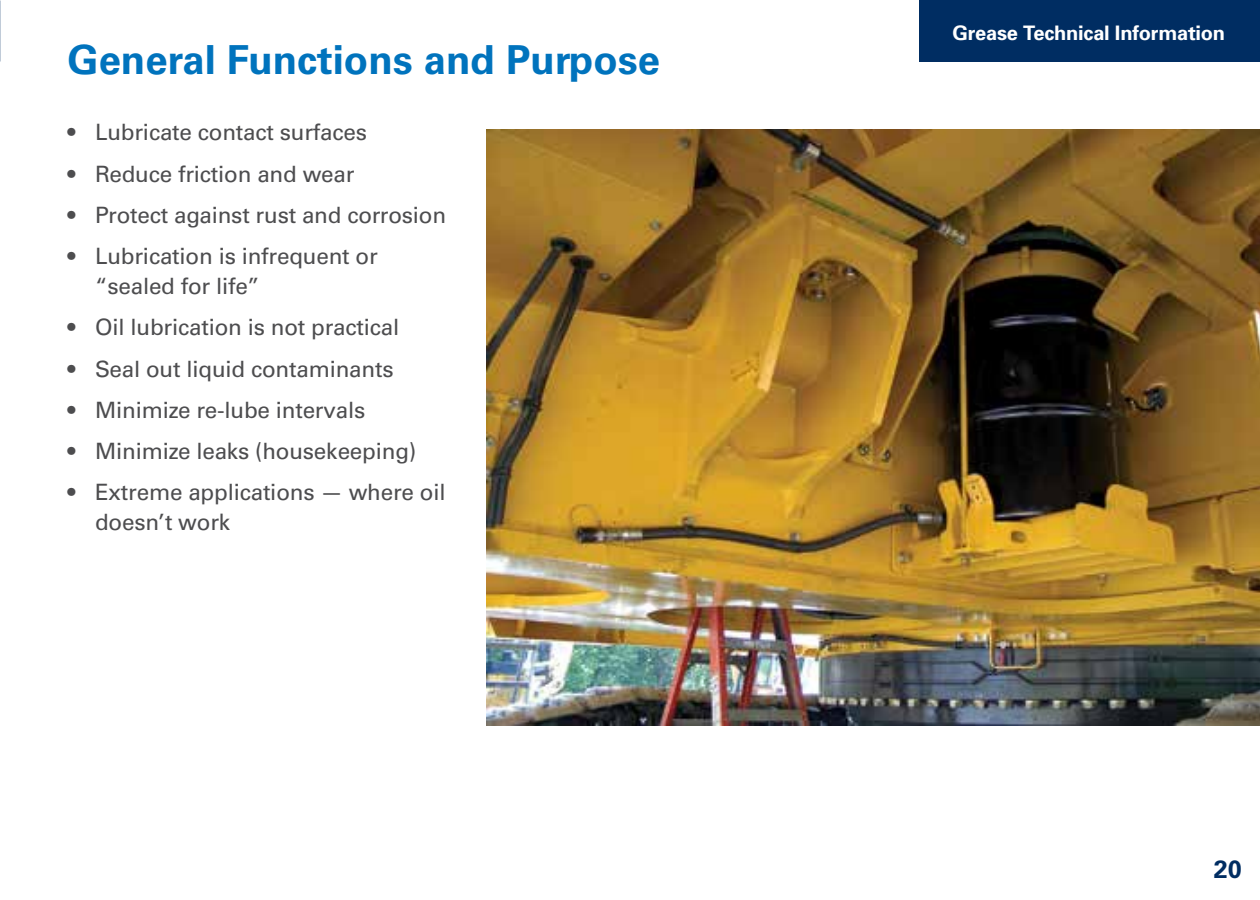
<style>
.page{position:relative;width:1260px;height:900px;background:#fff}
.page>*{position:absolute;margin:0;border:0;box-sizing:border-box;transform-origin:0 0}
.t1{font:700 40px "Univers LT Std";color:#0073bd}
.t2{font:700 25px "Univers LT Std";color:#002d62}
.t3{font:22.5px/30px "Univers LT Std";letter-spacing:-.01em;color:#4d4d4f}
.t4{font:700 20px "Univers";letter-spacing:-.01em;color:#fff}
</style>
<div class="page">
<img style="left:486px;top:130px;width:774px;height:595px">
<div style="left:920px;top:0;width:340px;height:61px;background:#002d62"></div>
<h1 class="t1" style="left:68px;top:36px;width:594px">General Functions and Purpose</h1>
<p class="t3" style="left:68px;top:118px;width:301px">• Lubricate contact surfaces</p>
<p class="t3" style="left:68px;top:159px;width:288px">• Reduce friction and wear</p>
<p class="t3" style="left:68px;top:200px;width:380px">• Protect against rust and corrosion</p>
<p class="t3" style="left:95px;top:241px;width:284px;text-indent:-27px">• Lubrication is infrequent or “sealed for life”</p>
<p class="t3" style="left:68px;top:313px;width:333px">• Oil lubrication is not practical</p>
<p class="t3" style="left:68px;top:354px;width:328px">• Seal out liquid contaminants</p>
<p class="t3" style="left:68px;top:395px;width:299px">• Minimize re-lube intervals</p>
<p class="t3" style="left:68px;top:436px;width:350px">• Minimize leaks (housekeeping)</p>
<p class="t3" style="left:95px;top:478px;width:352px;text-indent:-27px">• Extreme applications — where oil doesn’t work</p>
<p class="t4" style="left:952px;top:20px;width:274px">Grease Technical Information</p>
<p class="t2" style="left:1214px;top:854px;width:29px">20</p>
</div>
